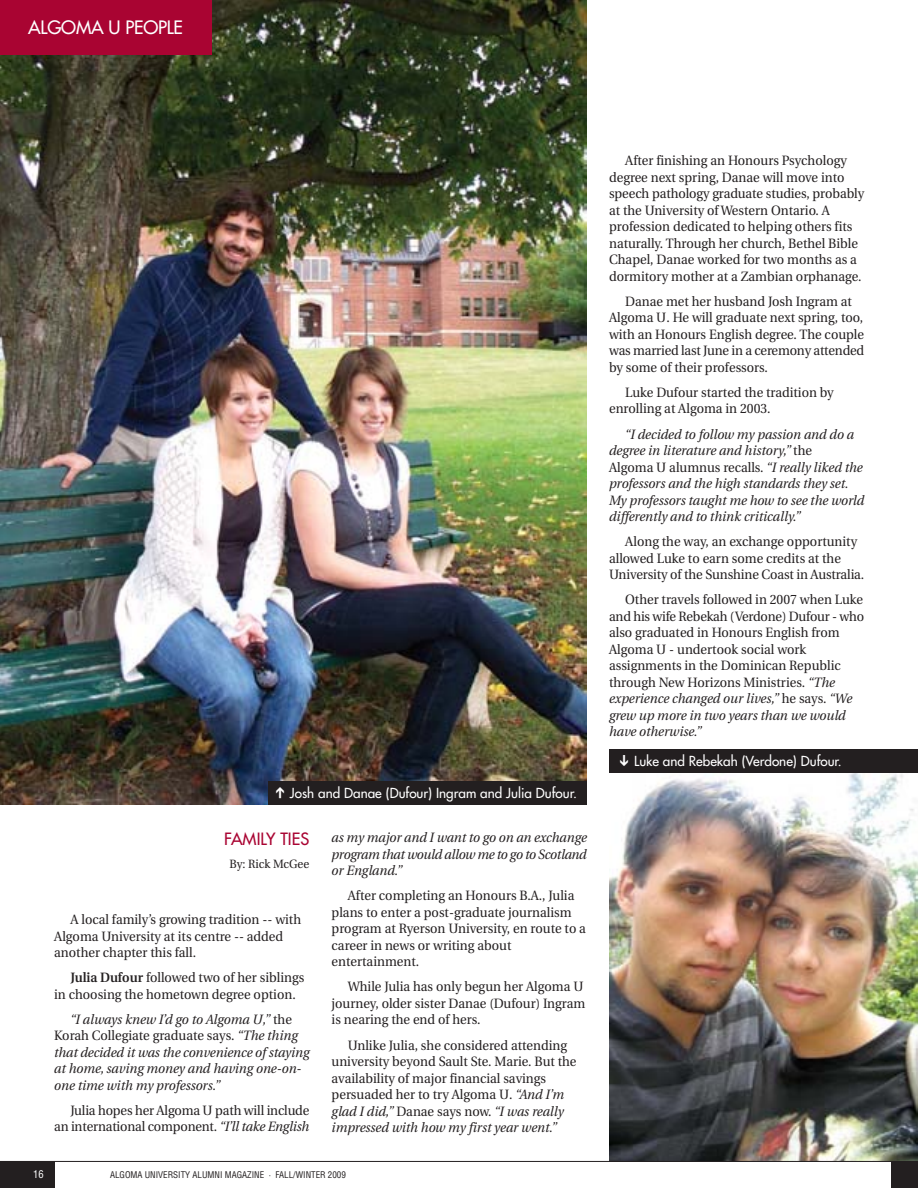
<style>
.page{position:relative;width:918px;height:1188px;background:#fff}
.page>*{position:absolute;margin:0;border:0;box-sizing:border-box;transform-origin:0 0}
.t1{font:18px "Futura";letter-spacing:-.01em;color:#fff}
.t2{font:16.5px "Futura";color:#a90432}
.t3{font:13.5px/16.5px "Utopia";color:#231f20;scale:.95 1}
.t4{font:italic 13.5px/16.5px "Utopia";color:#231f20;scale:.95 1}
.t5{font:13.5px "Futura";color:#fff}
.t6{font:12px "Utopia";color:#231f20;scale:.95 1}
.t7{font:condensed 10.5px "Helvetica";color:#fff}
.t8{font:condensed 9px "Helvetica";color:#231f20}
.s1{font-style:italic}
.s2{font-weight:600}
.s3{font-style:normal}
</style>
<div class="page">
<img style="left:609px;top:773px;width:309px;height:388px">
<img style="left:0;top:0;width:587px;height:804px">
<div style="left:268px;top:781px;width:319px;height:23px;background:#231f20"></div>
<div style="left:0;top:0;width:211px;height:55px;background:#a90432"></div>
<div style="left:609px;top:749px;width:309px;height:24px;background:#231f20"></div>
<div style="left:0;top:1162px;width:54px;height:26px;background:#231f20"></div>
<hr style="left:0;top:1161px;width:918px;height:1px;background:#231f20">
<div style="left:891px;top:1161px;width:27px;height:27px;background:#231f20"></div>
<h1 class="t1" style="left:28px;top:18px;width:156px">ALGOMA U PEOPLE</h1>
<p class="t5" style="left:290px;top:786px;width:289px">Josh and Danae (Dufour) Ingram and Julia Dufour.</p>
<p class="t4" style="left:332px;top:831px;width:270px;text-align:justify">as my major and I want to go on an exchange program that would allow me to go to Scotland or England.”</p>
<p class="t3" style="left:332px;top:889px;width:269px;text-indent:16px">After completing an Honours B.A., Julia plans to enter a post-graduate journalism program at Ryerson University, en route to a career in news or writing about entertainment.</p>
<p class="t3" style="left:332px;top:980px;width:269px;text-indent:16px">While Julia has only begun her Algoma U journey, older sister Danae (Dufour) Ingram is nearing the end of hers.</p>
<p class="t3" style="left:332px;top:1038px;width:259px;text-indent:16px">Unlike Julia, she considered attending university beyond Sault Ste. Marie. But the availability of major financial savings persuaded her to try Algoma U. <span class="s1">“And I’m glad I did,”</span> Danae says now. <span class="s1">“I was really impressed with how my first year went.”</span></p>
<p class="t2" style="left:224px;top:830px;width:87px">FAMILY TIES</p>
<p class="t6" style="left:230px;top:859px;width:85px">By: Rick McGee</p>
<p class="t3" style="left:54px;top:912px;width:261px;text-indent:16px">A local family’s growing tradition -- with<br>Algoma University at its centre -- added another chapter this fall.</p>
<p class="t3" style="left:54px;top:971px;width:265px;text-indent:16px"><span class="s2">Julia Dufour</span> followed two of her siblings in choosing the hometown degree option.</p>
<p class="t4" style="left:54px;top:1012px;width:270px;text-indent:16px">“I always knew I’d go to Algoma U,” <span class="s3">the Korah Collegiate graduate says.</span> “The thing that decided it was the convenience of staying at home, saving money and having one-on&shy;one time with my professors.”</p>
<p class="t3" style="left:54px;top:1103px;width:270px;text-align:right">Julia hopes her Algoma U path will include an international component. <span class="s1">“I’ll take English</span></p>
<p class="t7" style="left:33px;top:1170px;width:12px">16</p>
<p class="t8" style="left:110px;top:1171px;width:237px">ALGOMA UNIVERSITY ALUMNI MAGAZINE · FALL/WINTER 2009</p>
<p class="t3" style="left:609px;top:154px;width:270px;text-indent:16px">After finishing an Honours Psychology degree next spring, Danae will move into speech pathology graduate studies, probably at the University of Western Ontario. A profession dedicated to helping others fits naturally. Through her church, Bethel Bible Chapel, Danae worked for two months as a dormitory mother at a Zambian orphanage.</p>
<p class="t3" style="left:609px;top:294px;width:270px;text-indent:16px">Danae met her husband Josh Ingram at Algoma U. He will graduate next spring, too, with an Honours English degree. The couple was married last June in a ceremony attended by some of their professors.</p>
<p class="t3" style="left:609px;top:385px;width:238px;text-indent:16px">Luke Dufour started the tradition by enrolling at Algoma in 2003.</p>
<p class="t4" style="left:609px;top:427px;width:270px;text-indent:16px">“I decided to follow my passion and do a degree in literature and history,” <span class="s3">the<br>Algoma U alumnus recalls.</span> “I really liked the professors and the high standards they set.<br>My professors taught me how to see the world differently and to think critically.”</p>
<p class="t3" style="left:609px;top:535px;width:270px;text-indent:16px">Along the way, an exchange opportunity allowed Luke to earn some credits at the<br>University of the Sunshine Coast in Australia.</p>
<p class="t3" style="left:609px;top:593px;width:270px;text-indent:16px">Other travels followed in 2007 when Luke and his wife Rebekah (Verdone) Dufour - who also graduated in Honours English from Algoma U - undertook social work assignments in the Dominican Republic through New Horizons Ministries. <span class="s1">“The experience changed our lives,”</span> he says. <span class="s1">“We grew up more in two years than we would have otherwise.”</span></p>
<p class="t5" style="left:634px;top:754px;width:209px">Luke and Rebekah (Verdone) Dufour.</p>
</div>
